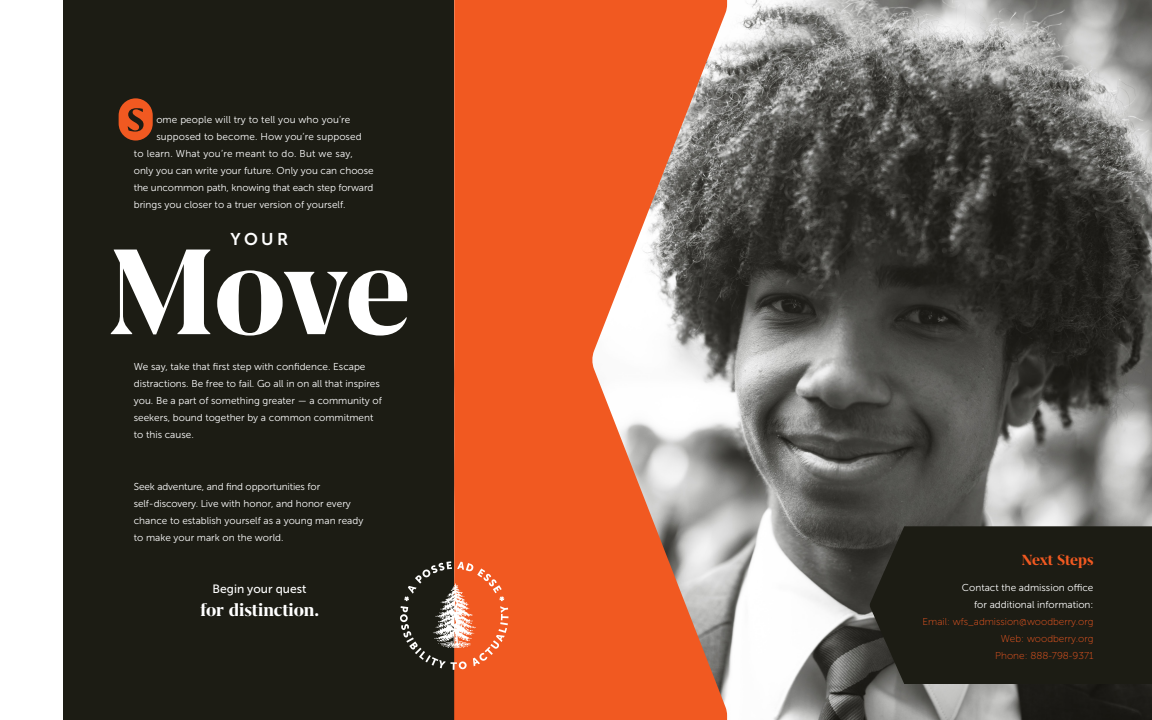
<style>
.page{position:relative;width:1152px;height:720px;background:#fff}
.page>*{position:absolute;margin:0;border:0;box-sizing:border-box;transform-origin:0 0}
.t1{font:700 141px "Grifo M";color:#fff}
.t2{font:700 20px "Grifo M";color:#fff}
.t3{font:700 17px "Grifo M";color:#f15921}
.t4{font:17px "Museo Sans 700";color:#fff}
.t5{font:12px "Museo Sans 500";color:#fff}
.t6{font:10px/17px "Museo Sans 300";color:#fff}
.t7{font:10px/17px "Museo Sans 100";color:#f15921;text-align:right}
.t8{font:10px "Museo Sans 300";letter-spacing:.02em;color:#fff}
</style>
<div class="page">
<img style="left:727px;top:0;width:425px;height:720px">
<div style="left:870px;top:526px;width:282px;height:158px;background:#1c1c14"></div>
<svg style="left:454px;top:0;width:273px;height:720px;background:#e16f45"></svg>
<div style="left:63px;top:0;width:391px;height:720px;background:#1c1c14"></div>
<div style="left:119px;top:98px;width:34px;height:43px;background:#f15921;border-radius:17px"></div>
<svg style="left:128px;top:108px;width:16px;height:24px"></svg>
<svg style="left:400px;top:561px;width:108px;height:109px"></svg>
<p class="t6" style="left:156px;top:111px;width:196px">ome people will try to tell you who you’re</p>
<p class="t6" style="left:156px;top:128px;width:207px">supposed to become. How you’re supposed</p>
<p class="t8" style="left:134px;top:148px;width:221px">to learn. What you’re meant to do. But we say,</p>
<p class="t6" style="left:134px;top:162px;width:241px">only you can write your future. Only you can choose</p>
<p class="t6" style="left:134px;top:179px;width:241px">the uncommon path, knowing that each step forward</p>
<p class="t6" style="left:134px;top:196px;width:213px">brings you closer to a truer version of yourself.</p>
<h3 class="t4" style="left:231px;top:230px;width:59px">YOUR</h3>
<h1 class="t1" style="left:108px;top:219px;width:304px">Move</h1>
<p class="t6" style="left:134px;top:358px;width:250px">We say, take that first step with confidence. Escape distractions. Be free to fail. Go all in on all that inspires you. Be a part of something greater — a community of seekers, bound together by a common commitment to this cause.</p>
<p class="t6" style="left:134px;top:478px;width:231px">Seek adventure, and find opportunities for self-discovery. Live with honor, and honor every chance to establish yourself as a young man ready to make your mark on the world.</p>
<p class="t5" style="left:213px;top:582px;width:95px">Begin your quest</p>
<h2 class="t2" style="left:201px;top:599px;width:120px">for distinction.</h2>
<h3 class="t3" style="left:1022px;top:551px;width:73px">Next Steps</h3>
<p class="t6" style="left:962px;top:579px;width:133px;text-align:right">Contact the admission office for additional information:</p>
<p class="t7" style="left:923px;top:613px;width:172px">Email: wfs_admission@woodberry.org<br>Web: woodberry.org<br>Phone: 888-798-9371</p>
</div>
